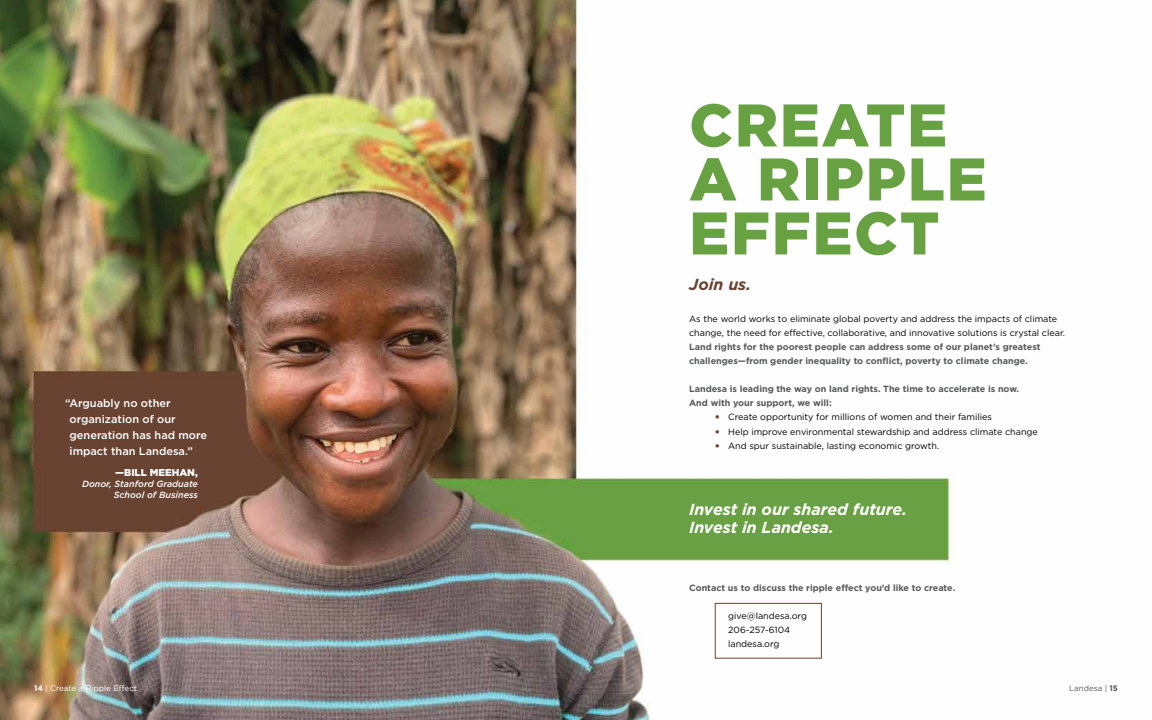
<style>
.page{position:relative;width:1152px;height:720px;background:#fff}
.page>*{position:absolute;margin:0;border:0;box-sizing:border-box;transform-origin:0 0}
.t1{font:900 60px/54px "Gotham";letter-spacing:.03em;color:#68a142}
.t2{font:italic 700 16px/18px "Gotham";color:#fff}
.t3{font:italic 700 16px "Gotham";color:#694331}
.t4{font:500 11px/16px "Gotham";color:#fff}
.t5{font:900 10px "Gotham";color:#fff}
.t6{font:9px/14px "Gotham";color:#000}
.t7{font:700 9px/14px "Gotham";color:#58595b}
.t8{font:italic 500 9px/11px "Gotham";color:#fff;text-align:right}
.t9{font:8px "Gotham";color:#fff}
.t10{font:8px "Gotham";color:#58595b}
.s1{font-weight:900;color:#694331}
.s2{font-weight:700}
</style>
<div class="page">
<img style="left:0;top:0;width:954px;height:720px">
<div style="left:715px;top:603px;width:107px;height:55px;border:1px solid #694331"></div>
<p class="t4" style="left:70px;top:396px;width:139px;text-indent:-5px">“ Arguably no other organization of our generation has had more impact than Landesa.”</p>
<p class="t5" style="left:115px;top:468px;width:84px">—BILL MEEHAN,</p>
<p class="t8" style="left:82px;top:479px;width:117px">Donor, Stanford Graduate<br>School of Business</p>
<h1 class="t1" style="left:689px;top:101px;width:299px">CREATE<br>A RIPPLE<br>EFFECT</h1>
<h2 class="t3" style="left:689px;top:278px;width:64px">Join us.</h2>
<p class="t6" style="left:689px;top:313px;width:377px">As the world works to eliminate global poverty and address the impacts of climate change, the need for effective, collaborative, and innovative solutions is crystal clear.</p>
<p class="t7" style="left:689px;top:341px;width:353px">Land rights for the poorest people can address some of our planet’s greatest challenges—from gender inequality to conflict, poverty to climate change.</p>
<p class="t7" style="left:689px;top:383px;width:331px">Landesa is leading the way on land rights. The time to accelerate is now.<br>And with your support, we will:</p>
<p class="t6" style="left:715px;top:411px;width:278px"><span class="s1">•</span> Create opportunity for millions of women and their families</p>
<p class="t6" style="left:715px;top:425px;width:324px"><span class="s1">•</span> Help improve environmental stewardship and address climate change</p>
<p class="t6" style="left:715px;top:439px;width:226px"><span class="s1">•</span> And spur sustainable, lasting economic growth.</p>
<h2 class="t2" style="left:689px;top:501px;width:220px">Invest in our shared future.<br>Invest in Landesa.</h2>
<p class="t7" style="left:689px;top:581px;width:268px">Contact us to discuss the ripple effect you’d like to create.</p>
<p class="t6" style="left:728px;top:609px;width:80px">give@landesa.org<br>206-257-6104 landesa.org</p>
<p class="t9" style="left:34px;top:685px;width:105px"><span class="s2">14</span> | Create a Ripple Effect</p>
<p class="t10" style="left:1069px;top:685px;width:50px">Landesa | <span class="s2">15</span></p>
</div>
